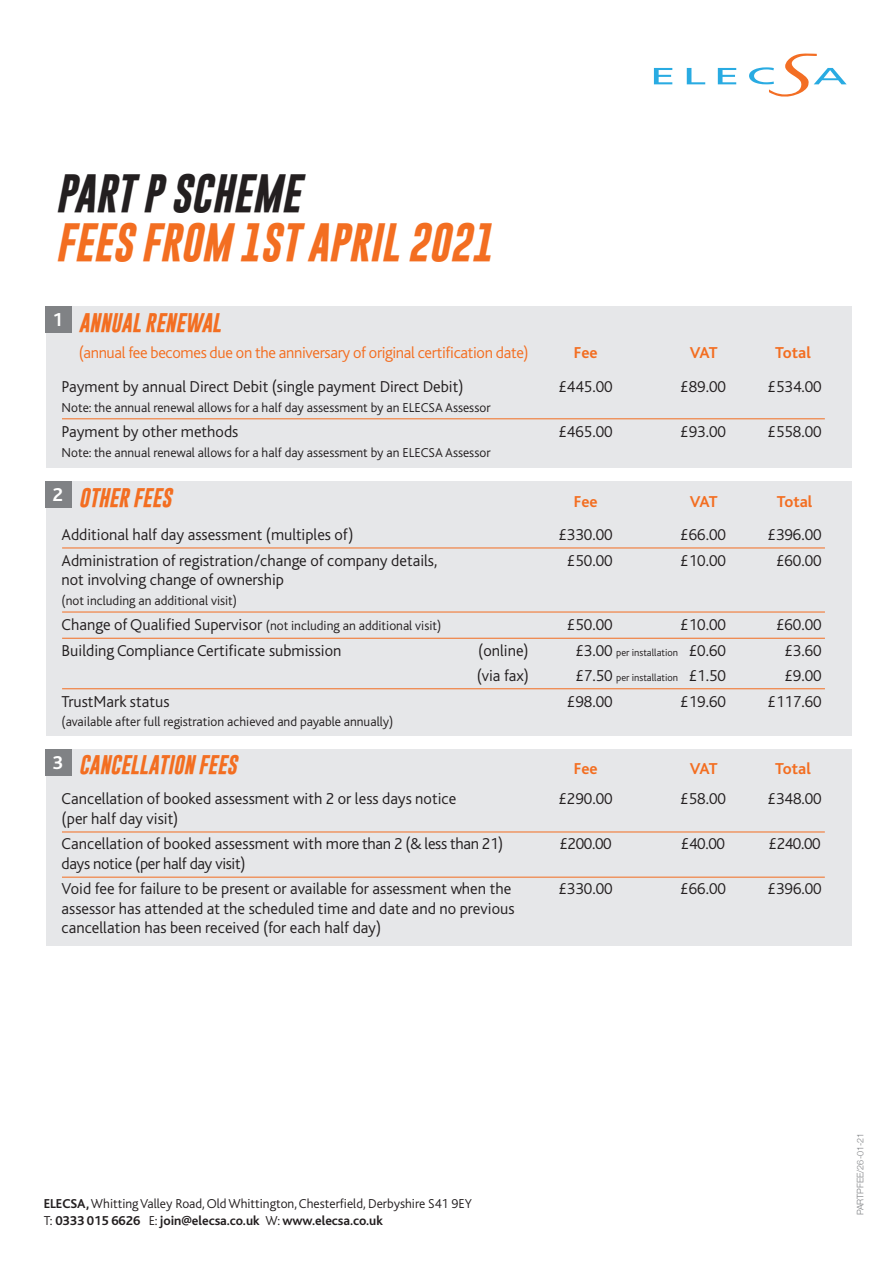
<style>
.page{position:relative;width:893px;height:1263px;background:#fff}
.page>*{position:absolute;margin:0;border:0;box-sizing:border-box;transform-origin:0 0}
.t1{font:italic 700 39px "Gobold";color:#f36e21}
.t2{font:italic 700 39px "Gobold";color:#231f20}
.t3{font:italic 700 19.5px "Gobold";color:#f36e21}
.t4{font:700 19.5px "Bliss";color:#fff}
.t5{font:300 16.5px/25.5px "Bliss";color:#231f20}
.t6{font:300 16.5px "Bliss";letter-spacing:-.02em;color:#f36e21}
.t7{font:700 16.5px "Bliss";letter-spacing:-.01em;color:#f36e21}
.t8{font:300 13.5px/25.5px "Bliss";color:#231f20}
.t9{font:300 10.5px "Bliss";color:#231f20}
.t10{font:300 9px "Helvetica Neue";color:#808285}
.s1{font-size:16.5px}
.s2{font-weight:700}
</style>
<div class="page">
<svg style="left:654px;top:68px;width:18px;height:16px"></svg>
<svg style="left:718px;top:68px;width:18px;height:16px"></svg>
<svg style="left:687px;top:68px;width:18px;height:16px"></svg>
<svg style="left:749px;top:54px;width:98px;height:43px"></svg>
<div style="left:46px;top:306px;width:805px;height:162px;background:#e6e7e9"></div>
<div style="left:46px;top:306px;width:26px;height:26px;background:#808285"></div>
<div style="left:46px;top:482px;width:805px;height:254px;background:#e6e7e9"></div>
<hr style="left:62px;top:418px;width:763px;height:1px;background:#f36e21">
<hr style="left:62px;top:548px;width:763px;height:1px;background:#f36e21">
<hr style="left:62px;top:612px;width:763px;height:1px;background:#f36e21">
<hr style="left:62px;top:638px;width:763px;height:1px;background:#f36e21">
<hr style="left:62px;top:688px;width:763px;height:1px;background:#f36e21">
<div style="left:46px;top:482px;width:26px;height:26px;background:#808285"></div>
<div style="left:46px;top:749px;width:805px;height:196px;background:#e6e7e9"></div>
<div style="left:46px;top:749px;width:26px;height:26px;background:#808285"></div>
<hr style="left:62px;top:832px;width:763px;height:1px;background:#f36e21">
<hr style="left:62px;top:877px;width:763px;height:1px;background:#f36e21">
<h1 class="t2" style="left:56px;top:175px;width:246px">PART P SCHEME</h1>
<h1 class="t1" style="left:56px;top:225px;width:438px">FEES FROM 1ST APRIL 2021</h1>
<p class="t3" style="left:79px;top:313px;width:144px">ANNUAL RENEWAL</p>
<p class="t6" style="left:79px;top:346px;width:452px">(annual fee becomes due on the anniversary of original certification date)</p>
<p class="t7" style="left:574px;top:346px;width:25px">Fee</p>
<p class="t7" style="left:690px;top:346px;width:29px">VAT</p>
<p class="t7" style="left:775px;top:346px;width:37px">Total</p>
<p class="t5" style="left:62px;top:376px;width:403px">Payment by annual Direct Debit (single payment Direct Debit)</p>
<p class="t5" style="left:558px;top:376px;width:56px">£445.00</p>
<p class="t5" style="left:680px;top:376px;width:47px">£89.00</p>
<p class="t5" style="left:767px;top:376px;width:56px">£534.00</p>
<p class="t8" style="left:62px;top:396px;width:430px">Note: the annual renewal allows for a half day assessment by an ELECSA Assessor</p>
<p class="t5" style="left:62px;top:421px;width:178px">Payment by other methods</p>
<p class="t5" style="left:558px;top:421px;width:56px">£465.00</p>
<p class="t5" style="left:680px;top:421px;width:47px">£93.00</p>
<p class="t5" style="left:767px;top:421px;width:56px">£558.00</p>
<p class="t8" style="left:62px;top:441px;width:430px">Note: the annual renewal allows for a half day assessment by an ELECSA Assessor</p>
<p class="t4" style="left:53px;top:312px;width:12px">1</p>
<p class="t4" style="left:53px;top:487px;width:12px">2</p>
<p class="t3" style="left:79px;top:489px;width:94px">OTHER FEES</p>
<p class="t7" style="left:574px;top:495px;width:25px">Fee</p>
<p class="t7" style="left:690px;top:495px;width:29px">VAT</p>
<p class="t7" style="left:777px;top:495px;width:37px">Total</p>
<p class="t5" style="left:62px;top:523px;width:294px">Additional half day assessment (multiples of)</p>
<p class="t5" style="left:558px;top:523px;width:56px">£330.00</p>
<p class="t5" style="left:680px;top:523px;width:47px">£66.00</p>
<p class="t5" style="left:767px;top:523px;width:56px">£396.00</p>
<p class="t5" style="left:62px;top:549px;width:377px">Administration of registration/change of company details,</p>
<p class="t5" style="left:567px;top:549px;width:47px">£50.00</p>
<p class="t5" style="left:680px;top:549px;width:47px">£10.00</p>
<p class="t5" style="left:776px;top:549px;width:47px">£60.00</p>
<p class="t5" style="left:62px;top:568px;width:224px">not involving change of ownership</p>
<p class="t8" style="left:62px;top:589px;width:381px">(not including an additional visit)<br><span class="s1">Change of Qualified Supervisor</span> (not including an additional visit)</p>
<p class="t5" style="left:567px;top:613px;width:47px">£50.00</p>
<p class="t5" style="left:680px;top:613px;width:47px">£10.00</p>
<p class="t5" style="left:776px;top:613px;width:47px">£60.00</p>
<p class="t5" style="left:62px;top:639px;width:281px">Building Compliance Certificate submission</p>
<p class="t5" style="left:478px;top:639px;width:52px">(online)</p>
<p class="t9" style="left:575px;top:648px;width:152px"><span class="s1">£3.00</span> per installation <span class="s1">£0.60</span></p>
<p class="t5" style="left:784px;top:639px;width:39px">£3.60</p>
<p class="t5" style="left:477px;top:664px;width:54px">(via fax)</p>
<p class="t9" style="left:575px;top:673px;width:152px"><span class="s1">£7.50</span> per installation <span class="s1">£1.50</span></p>
<p class="t5" style="left:784px;top:664px;width:39px">£9.00</p>
<p class="t5" style="left:62px;top:690px;width:109px">TrustMark status</p>
<p class="t5" style="left:567px;top:690px;width:47px">£98.00</p>
<p class="t5" style="left:680px;top:690px;width:47px">£19.60</p>
<p class="t5" style="left:767px;top:690px;width:56px">£117.60</p>
<p class="t8" style="left:62px;top:710px;width:333px">(available after full registration achieved and payable annually)</p>
<p class="t3" style="left:79px;top:756px;width:160px">CANCELLATION FEES</p>
<p class="t7" style="left:574px;top:762px;width:25px">Fee</p>
<p class="t7" style="left:690px;top:762px;width:29px">VAT</p>
<p class="t7" style="left:775px;top:762px;width:37px">Total</p>
<p class="t5" style="left:62px;top:787px;width:396px">Cancellation of booked assessment with 2 or less days notice</p>
<p class="t5" style="left:558px;top:787px;width:56px">£290.00</p>
<p class="t5" style="left:680px;top:787px;width:47px">£58.00</p>
<p class="t5" style="left:767px;top:787px;width:56px">£348.00</p>
<p class="t5" style="left:62px;top:807px;width:443px">(per half day visit)<br>Cancellation of booked assessment with more than 2 (&amp; less than 21)</p>
<p class="t4" style="left:53px;top:755px;width:12px">3</p>
<p class="t5" style="left:559px;top:832px;width:54px">£200.00</p>
<p class="t5" style="left:681px;top:832px;width:46px">£40.00</p>
<p class="t5" style="left:768px;top:832px;width:54px">£240.00</p>
<p class="t5" style="left:62px;top:852px;width:451px">days notice (per half day visit)<br>Void fee for failure to be present or available for assessment when the</p>
<p class="t5" style="left:62px;top:900px;width:454px;line-height:19.5px">assessor has attended at the scheduled time and date and no previous cancellation has been received (for each half day)</p>
<p class="t5" style="left:558px;top:877px;width:56px">£330.00</p>
<p class="t5" style="left:680px;top:877px;width:47px">£66.00</p>
<p class="t5" style="left:767px;top:877px;width:56px">£396.00</p>
<p class="t8" style="left:44px;top:1197px;width:430px;line-height:16.5px"><span class="s2">ELECSA,</span>Whitting Valley Road, Old Whittington, Chesterfield, Derbyshire S41 9EY<br>T: <span class="s2">0333 015 6626</span> E: <span class="s2">join@elecsa.co.uk</span> W: <span class="s2">www.elecsa.co.uk</span></p>
<p class="t10" style="left:855px;top:1215px;width:84px;rotate:-90deg">PARTPFEE/26-01-21</p>
</div>
